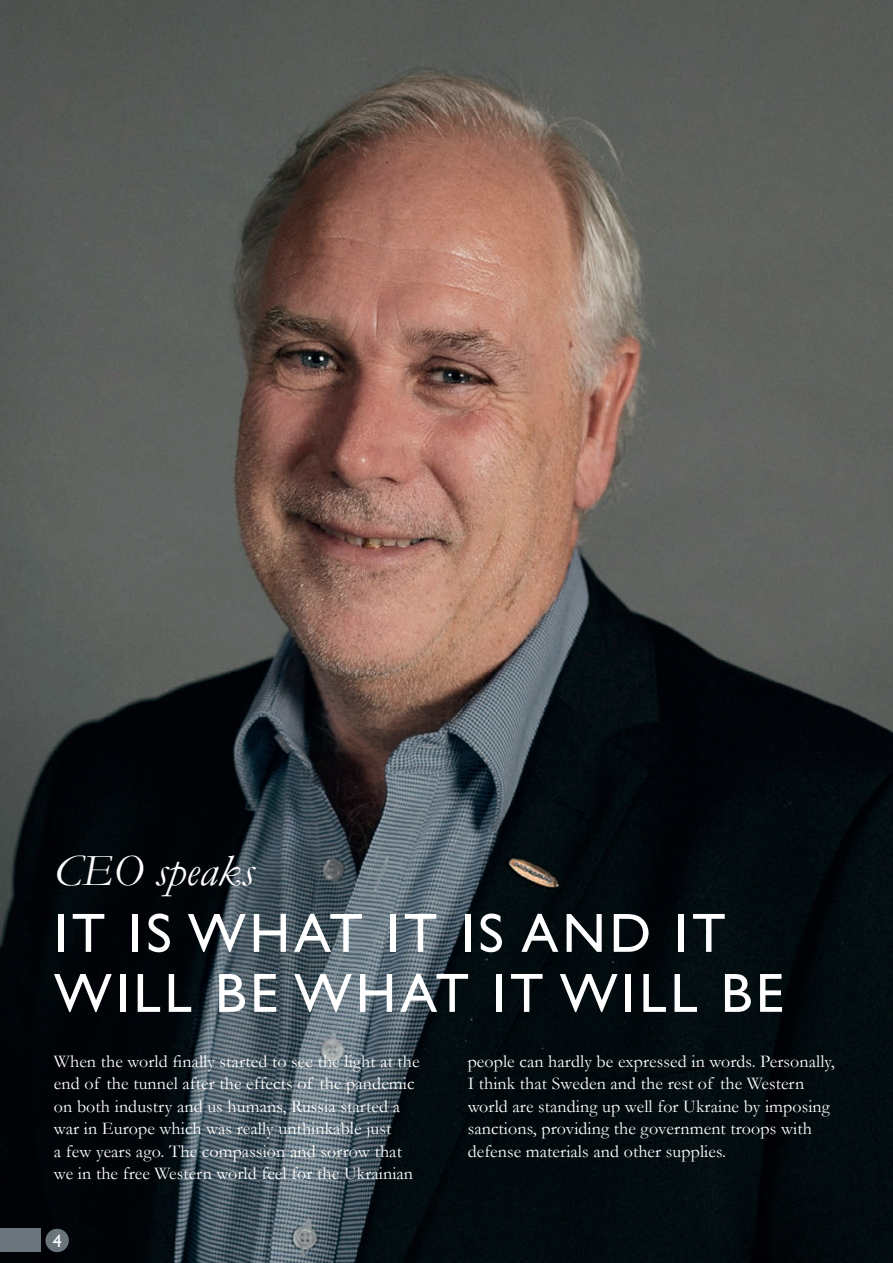
<style>
.page{position:relative;width:893px;height:1263px;background:#fff}
.page>*{position:absolute;margin:0;border:0;box-sizing:border-box;transform-origin:0 0}
.t1{font:55.5px/60px "Gill Sans";letter-spacing:.07em;color:#fff}
.t2{font:italic 45px "Garamond";color:#fff}
.t3{font:18px/22.5px "Garamond";letter-spacing:.005em;color:#fff}
.t4{font:18px "Gill Sans";color:#fff}
</style>
<div class="page">
<img style="left:0;top:0;width:893px;height:1263px">
<div style="left:0;top:1228px;width:41px;height:24px;background:#6a747b"></div>
<div style="left:45px;top:1229px;width:24px;height:23px;background:#6a747b;border-radius:50%"></div>
<h2 class="t2" style="left:54px;top:840px;width:202px">CEO speaks</h2>
<h1 class="t1" style="left:54px;top:904px;width:731px">IT IS WHAT IT IS AND IT<br>WILL BE WHAT IT WILL BE</h1>
<p class="t3" style="left:54px;top:1049px;width:367px">When the world finally started to see the light at the end of the tunnel after the effects of the pandemic on both industry and us humans, Russia started a war in Europe which was really unthinkable just<br>a few years ago. The compassion and sorrow that we in the free Western world feel for the Ukrainian</p>
<p class="t3" style="left:468px;top:1049px;width:368px">people can hardly be expressed in words. Personally, I think that Sweden and the rest of the Western world are standing up well for Ukraine by imposing sanctions, providing the government troops with defense materials and other supplies.</p>
<p class="t4" style="left:53px;top:1230px;width:10px">4</p>
</div>
